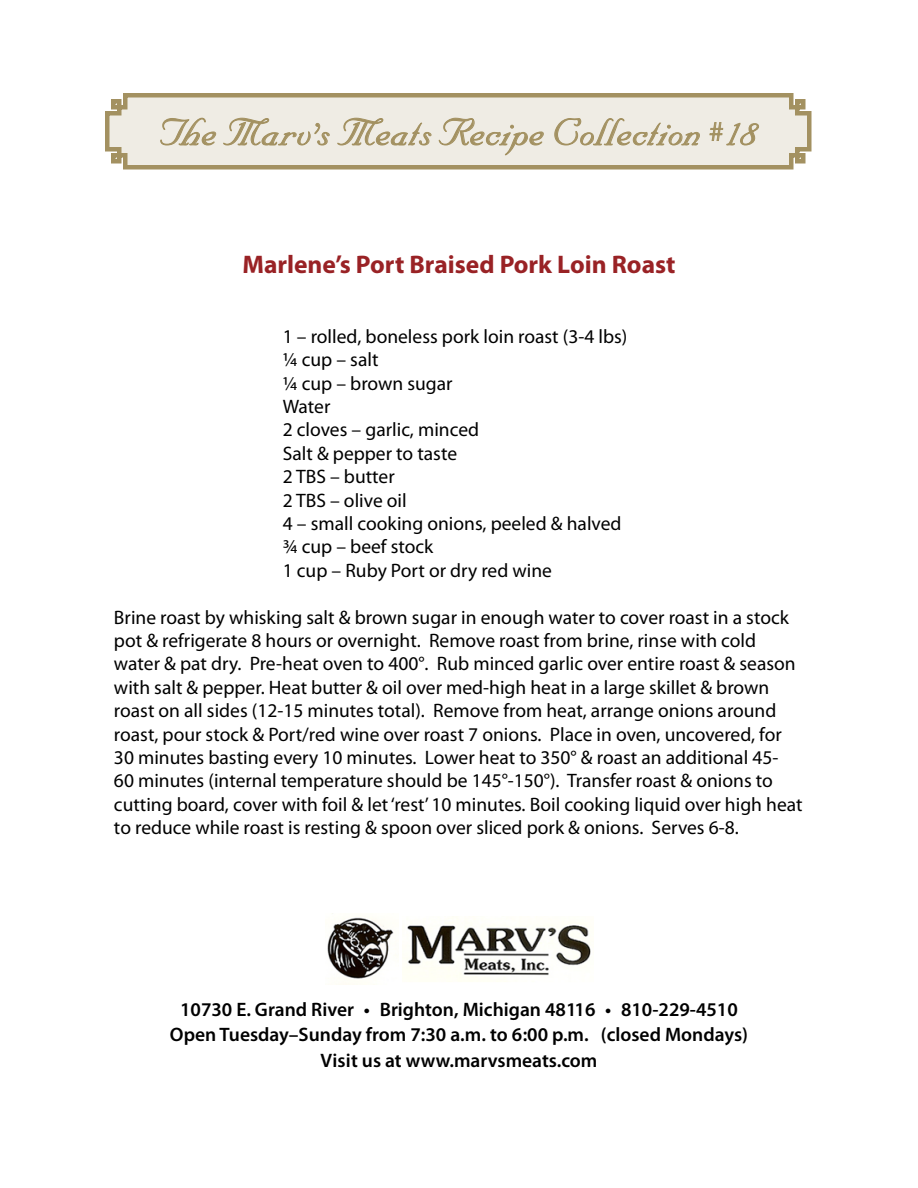
<style>
.page{position:relative;width:918px;height:1188px;background:#fff}
.page>*{position:absolute;margin:0;border:0;box-sizing:border-box;transform-origin:0 0}
.t1{font:45px "Nuptial Script";color:#a39161}
.t2{font:700 25.5px "Myriad Pro";color:#992225}
.t3{font:19.5px/23.4px "Myriad Pro";color:#000}
.t4{font:600 19.5px/25.5px "Myriad Pro";color:#000;text-align:center}
.s1{font-size:52.5px}
</style>
<div class="page">
<svg style="left:105px;top:93px;width:707px;height:77px"></svg>
<svg style="left:160px;top:117px;width:56px;height:29px"></svg>
<svg style="left:223px;top:117px;width:107px;height:29px"></svg>
<svg style="left:337px;top:117px;width:95px;height:29px"></svg>
<svg style="left:439px;top:117px;width:105px;height:39px"></svg>
<svg style="left:554px;top:118px;width:146px;height:28px"></svg>
<svg style="left:709px;top:122px;width:50px;height:24px"></svg>
<img style="left:327px;top:917px;width:67px;height:68px">
<img style="left:404px;top:916px;width:187px;height:66px">
<h1 class="t1" style="left:159px;top:107px;width:601px">The Marv’s Meats Recipe Collection #<span class="s1">18</span></h1>
<h2 class="t2" style="left:242px;top:247px;width:435px">Marlene’s Port Braised Pork Loin Roast</h2>
<p class="t3" style="left:283px;top:324px;width:346px">1 – rolled, boneless pork loin roast (3-4 lbs) ¼ cup – salt<br>¼ cup – brown sugar<br>Water<br>2 cloves – garlic, minced<br>Salt &amp; pepper to taste<br>2 TBS – butter<br>2 TBS – olive oil<br>4 – small cooking onions, peeled &amp; halved ¾ cup – beef stock<br>1 cup – Ruby Port or dry red wine</p>
<p class="t3" style="left:114px;top:605px;width:690px">Brine roast by whisking salt &amp; brown sugar in enough water to cover roast in a stock pot &amp; refrigerate 8 hours or overnight. Remove roast from brine, rinse with cold water &amp; pat dry. Pre-heat oven to 400°. Rub minced garlic over entire roast &amp; season with salt &amp; pepper. Heat butter &amp; oil over med-high heat in a large skillet &amp; brown roast on all sides (12-15 minutes total). Remove from heat, arrange onions around roast, pour stock &amp; Port/red wine over roast 7 onions. Place in oven, uncovered, for 30 minutes basting every 10 minutes. Lower heat to 350° &amp; roast an additional 45- 60 minutes (internal temperature should be 145°-150°). Transfer roast &amp; onions to cutting board, cover with foil &amp; let ‘rest’ 10 minutes. Boil cooking liquid over high heat to reduce while roast is resting &amp; spoon over sliced pork &amp; onions. Serves 6-8.</p>
<p class="t4" style="left:170px;top:996px;width:580px">10730 E. Grand River • Brighton, Michigan 48116 • 810-229-4510<br>Open Tuesday–Sunday from 7:30 a.m. to 6:00 p.m. (closed Mondays)<br>Visit us at www.marvsmeats.com</p>
</div>
